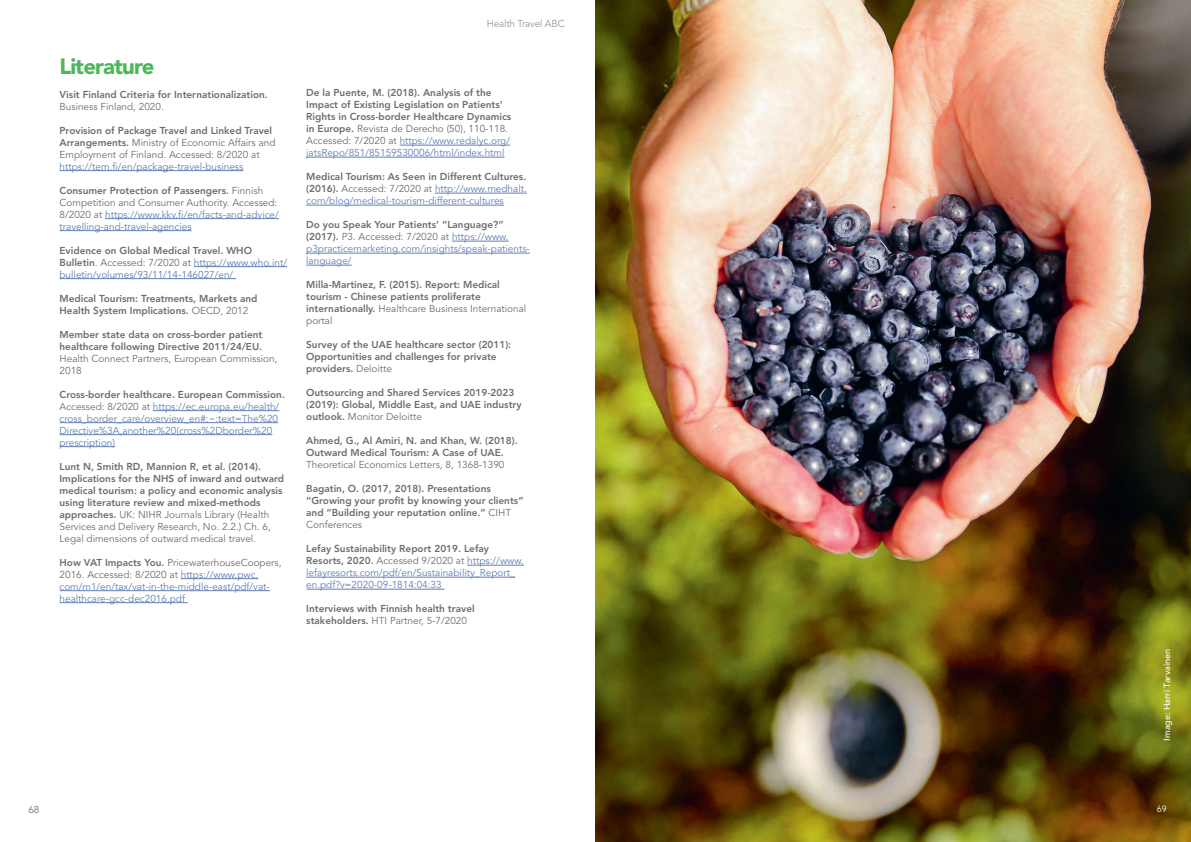
<style>
.page{position:relative;width:1191px;height:842px;background:#fff}
.page>*{position:absolute;margin:0;border:0;box-sizing:border-box;transform-origin:0 0}
.Isot_otsikot{font:900 22px "Avenir LT Std";letter-spacing:-.04em;color:#49b857}
.Leipis_70__harmaa{font:800 10px/12px "Avenir LT Std";color:#6c6d70}
.Leipis_70__harmaa-2{font:10px/12px "Avenir LT Std";color:#607eb4}
.Leipis_70__harmaa-3{font:10px/12px "Avenir LT Std";color:#6c6d70}
.t1{font:10px "Avenir LT Std";letter-spacing:-.02em;color:#97989c}
.t2{font:10px "Avenir LT Std";color:#6f7073}
.t3{font:500 9px "Avenir LT Std";color:#fff}
.t4{font:9px "Avenir LT Std";color:#fff}
.s1{font-weight:400}
.s2{font-weight:800}
.s3{color:#607eb4}
.s4{font-weight:800;color:#6c6d70}
.s5{color:#6c6d70}
.s6{font-weight:400;color:#607eb4}
</style>
<div class="page">
<img style="left:596px;top:0;width:595px;height:842px">
<hr style="left:60px;top:170px;width:183px;height:1px;background:#607eb4">
<hr style="left:105px;top:218px;width:174px;height:1px;background:#607eb4">
<hr style="left:60px;top:230px;width:132px;height:1px;background:#607eb4">
<hr style="left:194px;top:266px;width:93px;height:1px;background:#607eb4">
<hr style="left:60px;top:278px;width:176px;height:1px;background:#607eb4">
<hr style="left:153px;top:410px;width:126px;height:1px;background:#607eb4">
<hr style="left:60px;top:422px;width:218px;height:1px;background:#607eb4">
<hr style="left:60px;top:434px;width:212px;height:1px;background:#607eb4">
<hr style="left:60px;top:446px;width:55px;height:1px;background:#607eb4">
<hr style="left:181px;top:578px;width:77px;height:1px;background:#607eb4">
<hr style="left:60px;top:590px;width:210px;height:1px;background:#607eb4">
<hr style="left:60px;top:602px;width:128px;height:1px;background:#607eb4">
<hr style="left:400px;top:145px;width:110px;height:1px;background:#607eb4">
<hr style="left:306px;top:157px;width:198px;height:1px;background:#607eb4">
<hr style="left:435px;top:193px;width:92px;height:1px;background:#607eb4">
<hr style="left:306px;top:205px;width:198px;height:1px;background:#607eb4">
<hr style="left:452px;top:241px;width:57px;height:1px;background:#607eb4">
<hr style="left:306px;top:253px;width:224px;height:1px;background:#607eb4">
<hr style="left:306px;top:265px;width:46px;height:1px;background:#607eb4">
<hr style="left:467px;top:565px;width:57px;height:1px;background:#607eb4">
<hr style="left:306px;top:577px;width:209px;height:1px;background:#607eb4">
<hr style="left:306px;top:589px;width:138px;height:1px;background:#607eb4">
<p class="Isot_otsikot" style="left:60px;top:53px;width:96px">Literature</p>
<p class="Leipis_70__harmaa" style="left:60px;top:88px;width:210px">Visit Finland Criteria for Internationalization.<br><span class="s1">Business Finland, 2020.</span></p>
<p class="Leipis_70__harmaa-3" style="left:60px;top:124px;width:217px"><span class="s2">Provision of Package Travel and Linked Travel Arrangements.</span> Ministry of Economic Affairs and Employment of Finland. Accessed: 8/2020 at <span class="s3">https://tem.fi/en/package-travel-business</span></p>
<p class="Leipis_70__harmaa-2" style="left:60px;top:184px;width:221px"><span class="s4">Consumer Protection of Passengers.</span> <span class="s5">Finnish Competition and Consumer Authority. Accessed:<br>8/2020 at</span> https://www.kkv.fi/en/facts-and-advice/ travelling-and-travel-agencies</p>
<p class="Leipis_70__harmaa-2" style="left:60px;top:244px;width:229px"><span class="s4">Evidence on Global Medical Travel. WHO<br>Bulletin</span><span class="s5">. Accessed: 7/2020 at</span> https://www.who.int/ bulletin/volumes/93/11/14-146027/en/</p>
<p class="Leipis_70__harmaa" style="left:60px;top:292px;width:199px">Medical Tourism: Treatments, Markets and<br>Health System Implications. <span class="s1">OECD, 2012</span></p>
<p class="Leipis_70__harmaa" style="left:60px;top:328px;width:219px">Member state data on cross-border patient healthcare following Directive 2011/24/EU.<br><span class="s1">Health Connect Partners, European Commission, 2018</span></p>
<p class="Leipis_70__harmaa-2" style="left:60px;top:388px;width:227px"><span class="s4">Cross-border healthcare. European Commission.<br></span><span class="s5">Accessed: 8/2020 at</span> https://ec.europa.eu/health/ cross_border_care/overview_en#:~:text=The%20<br>Directive%3A,another%20(cross%2Dborder%20 prescription)</p>
<p class="Leipis_70__harmaa" style="left:60px;top:460px;width:226px">Lunt N, Smith RD, Mannion R, et al. (2014).<br>Implications for the NHS of inward and outward medical tourism: a policy and economic analysis using literature review and mixed-methods approaches. <span class="s1">UK: NIHR Journals Library (Health Services and Delivery Research, No. 2.2.) Ch. 6, Legal dimensions of outward medical travel.</span></p>
<p class="Leipis_70__harmaa-2" style="left:60px;top:556px;width:224px"><span class="s4">How VAT Impacts You.</span> <span class="s5">PricewaterhouseCoopers, 2016. Accessed: 8/2020 at</span> https://www.pwc. com/m1/en/tax/vat-in-the-middle-east/pdf/vat&shy;healthcare-gcc-dec2016.pdf</p>
<p class="t1" style="left:487px;top:18px;width:79px">Health Travel ABC</p>
<p class="Leipis_70__harmaa" style="left:306px;top:87px;width:207px">De la Puente, M. (2018). Analysis of the Impact of Existing Legislation on Patients' Rights in Cross-border Healthcare Dynamics in Europe. <span class="s1">Revista de Derecho (50), 110-118.<br>Accessed: 7/2020 at</span> <span class="s6">https://www.redalyc.org/ jatsRepo/851/85159530006/html/index.html</span></p>
<p class="Leipis_70__harmaa-2" style="left:306px;top:171px;width:222px;text-align:justify"><span class="s4">Medical Tourism: As Seen in Different Cultures. (2016).</span> <span class="s5">Accessed: 7/2020 at</span> http://www.medhalt. com/blog/medical-tourism-different-cultures</p>
<p class="Leipis_70__harmaa-2" style="left:306px;top:219px;width:225px"><span class="s4">Do you Speak Your Patients’ “Language?” (2017).</span> <span class="s5">P3. Accessed: 7/2020 at</span> https://www. p3practicemarketing.com/insights/speak-patients&shy;language/</p>
<p class="Leipis_70__harmaa" style="left:306px;top:279px;width:222px">Milla-Martinez, F. (2015). Report: Medical tourism - Chinese patients proliferate internationally. <span class="s1">Healthcare Business International portal</span></p>
<p class="Leipis_70__harmaa" style="left:306px;top:339px;width:206px">Survey of the UAE healthcare sector (2011):<br>Opportunities and challenges for private providers. <span class="s1">Deloitte</span></p>
<p class="Leipis_70__harmaa" style="left:306px;top:387px;width:217px">Outsourcing and Shared Services 2019-2023 (2019): Global, Middle East, and UAE industry outlook. <span class="s1">Monitor Deloitte</span></p>
<p class="Leipis_70__harmaa" style="left:306px;top:435px;width:213px">Ahmed, G., Al Amiri, N. and Khan, W. (2018).<br>Outward Medical Tourism: A Case of UAE.<br><span class="s1">Theoretical Economics Letters, 8, 1368-1390</span></p>
<p class="Leipis_70__harmaa" style="left:306px;top:483px;width:219px">Bagatin, O. (2017, 2018). Presentations “Growing your profit by knowing your clients” and “Building your reputation online.” <span class="s1">CIHT Conferences</span></p>
<p class="Leipis_70__harmaa-2" style="left:306px;top:543px;width:219px"><span class="s4">Lefay Sustainability Report 2019. Lefay Resorts, 2020.</span> <span class="s5">Accessed 9/2020 at</span> https://www. lefayresorts.com/pdf/en/Sustainability_Report_ en.pdf?v=2020-09-1814:04:33</p>
<p class="Leipis_70__harmaa" style="left:306px;top:603px;width:170px">Interviews with Finnish health travel stakeholders. <span class="s1">HTI Partner, 5-7/2020</span></p>
<p class="t2" style="left:28px;top:804px;width:13px">68</p>
<p class="t3" style="left:1162px;top:740px;width:93px;rotate:-90deg">Image: Harri Tarvainen</p>
<p class="t4" style="left:1157px;top:804px;width:12px">69</p>
</div>
